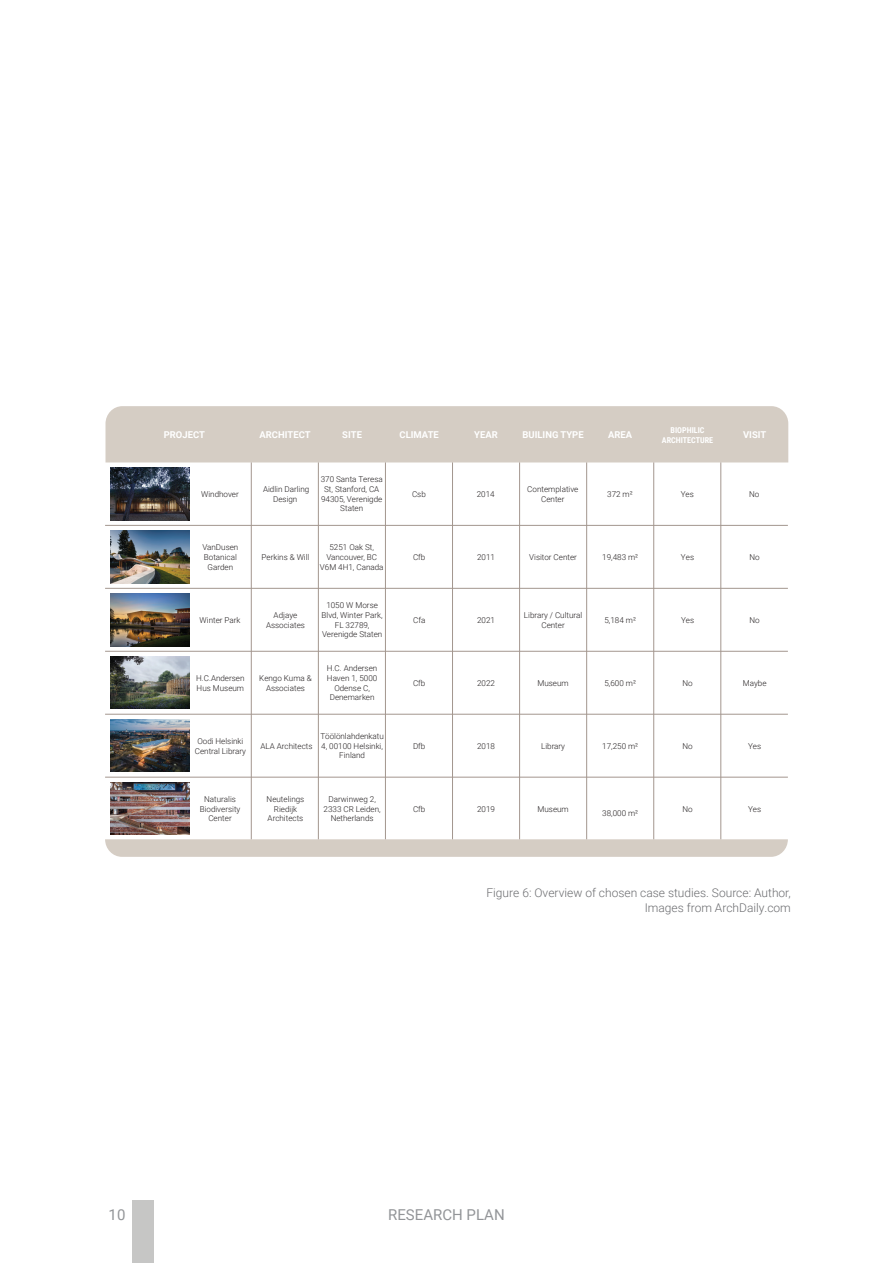
<style>
.page{position:relative;width:893px;height:1263px;background:#fff}
.page>*{position:absolute;margin:0;border:0;box-sizing:border-box;transform-origin:0 0}
.t1{font:15px "Roboto";color:#939598}
.t2{font:300 12px/14.4px "Roboto";color:#6c6d70;text-align:right}
.t3{font:700 9.45px "Roboto";color:#fff}
.t4{font:300 8.1px/9.8px "Roboto";color:#231f20;text-align:center}
.t5{font:700 8.1px/9.8px "Roboto Condensed";color:#fff;text-align:center}
</style>
<div class="page">
<div style="left:132px;top:1200px;width:21px;height:63px;background:#c6c6c5"></div>
<svg style="left:105px;top:839px;width:683px;height:18px;background:#d6cec6"></svg>
<div style="left:105px;top:406px;width:683px;height:56px;background:#d5cdc4"></div>
<hr style="left:105px;top:777px;width:683px;height:1px;background:#a3968e">
<hr style="left:105px;top:714px;width:683px;height:1px;background:#a3968e">
<hr style="left:105px;top:651px;width:683px;height:1px;background:#a3968e">
<hr style="left:105px;top:588px;width:683px;height:1px;background:#a3968e">
<hr style="left:105px;top:525px;width:683px;height:1px;background:#a3968e">
<hr style="left:653px;top:462px;width:1px;height:377px;background:#a3968e">
<hr style="left:586px;top:462px;width:1px;height:377px;background:#a3968e">
<hr style="left:519px;top:462px;width:1px;height:377px;background:#a3968e">
<hr style="left:452px;top:462px;width:1px;height:377px;background:#a3968e">
<hr style="left:385px;top:462px;width:1px;height:377px;background:#a3968e">
<hr style="left:318px;top:462px;width:1px;height:377px;background:#a3968e">
<hr style="left:251px;top:462px;width:1px;height:377px;background:#a3968e">
<hr style="left:721px;top:462px;width:1px;height:377px;background:#a3968e">
<img style="left:110px;top:468px;width:79px;height:52px">
<img style="left:111px;top:531px;width:78px;height:52px">
<img style="left:110px;top:593px;width:79px;height:53px">
<img style="left:111px;top:656px;width:78px;height:53px">
<img style="left:111px;top:782px;width:78px;height:53px">
<img style="left:111px;top:719px;width:78px;height:53px">
<p class="t3" style="left:164px;top:429px;width:43px">PROJECT</p>
<p class="t3" style="left:342px;top:429px;width:21px">SITE</p>
<p class="t3" style="left:400px;top:429px;width:41px">CLIMATE</p>
<p class="t3" style="left:474px;top:429px;width:25px">YEAR</p>
<p class="t3" style="left:523px;top:429px;width:63px">BUILING TYPE</p>
<p class="t3" style="left:608px;top:429px;width:26px">AREA</p>
<p class="t5" style="left:662px;top:425px;width:53px">BIOPHILIC<br>ARCHITECTURE</p>
<p class="t3" style="left:743px;top:429px;width:25px">VISIT</p>
<p class="t3" style="left:260px;top:429px;width:52px">ARCHITECT</p>
<p class="t4" style="left:201px;top:489px;width:39px">Windhover</p>
<p class="t4" style="left:263px;top:484px;width:48px">Aidlin Darling<br>Design</p>
<p class="t4" style="left:321px;top:474px;width:63px">370 Santa Teresa<br>St, Stanford, CA<br>94305, Verenigde<br>Staten</p>
<p class="t4" style="left:202px;top:542px;width:37px">VanDusen<br>Botanical<br>Garden</p>
<p class="t4" style="left:262px;top:552px;width:49px">Perkins &amp; Will</p>
<p class="t4" style="left:320px;top:542px;width:65px">5251 Oak St,<br>Vancouver, BC<br>V6M 4H1, Canada</p>
<p class="t4" style="left:200px;top:615px;width:42px">Winter Park</p>
<p class="t4" style="left:266px;top:610px;width:40px">Adjaye<br>Associates</p>
<p class="t4" style="left:322px;top:600px;width:63px">1050 W Morse<br>Blvd, Winter Park,<br>FL 32789,<br>Verenigde Staten</p>
<p class="t4" style="left:196px;top:673px;width:50px;text-align:left">H.C.Andersen<br>Hus Museum</p>
<p class="t4" style="left:327px;top:663px;width:52px">H.C. Andersen<br>Haven 1, 5000<br>Odense C,<br>Denemarken</p>
<p class="t4" style="left:259px;top:673px;width:54px">Kengo Kuma &amp;<br>Associates</p>
<p class="t4" style="left:412px;top:489px;width:15px">Csb</p>
<p class="t4" style="left:477px;top:489px;width:19px">2014</p>
<p class="t4" style="left:527px;top:484px;width:53px">Contemplative<br>Center</p>
<p class="t4" style="left:607px;top:489px;width:27px">372 m²</p>
<p class="t4" style="left:681px;top:489px;width:15px">Yes</p>
<p class="t4" style="left:749px;top:489px;width:12px">No</p>
<p class="t4" style="left:413px;top:552px;width:14px">Cfb</p>
<p class="t4" style="left:477px;top:552px;width:19px">2011</p>
<p class="t4" style="left:529px;top:552px;width:49px">Visitor Center</p>
<p class="t4" style="left:602px;top:552px;width:37px">19,483 m²</p>
<p class="t4" style="left:681px;top:552px;width:15px">Yes</p>
<p class="t4" style="left:749px;top:552px;width:12px">No</p>
<p class="t4" style="left:413px;top:615px;width:14px">Cfa</p>
<p class="t4" style="left:477px;top:615px;width:19px">2021</p>
<p class="t4" style="left:524px;top:610px;width:60px">Library / Cultural<br>Center</p>
<p class="t4" style="left:604px;top:615px;width:33px">5,184 m²</p>
<p class="t4" style="left:681px;top:615px;width:15px">Yes</p>
<p class="t4" style="left:749px;top:615px;width:12px">No</p>
<p class="t4" style="left:413px;top:678px;width:14px">Cfb</p>
<p class="t4" style="left:477px;top:678px;width:19px">2022</p>
<p class="t4" style="left:537px;top:678px;width:33px">Museum</p>
<p class="t4" style="left:604px;top:678px;width:33px">5,600 m²</p>
<p class="t4" style="left:682px;top:678px;width:12px">No</p>
<p class="t4" style="left:743px;top:678px;width:25px">Maybe</p>
<p class="t4" style="left:195px;top:736px;width:53px">Oodi Helsinki<br>Central Library</p>
<p class="t4" style="left:320px;top:731px;width:65px">Töölönlahdenkatu<br>4, 00100 Helsinki,<br>Finland</p>
<p class="t4" style="left:413px;top:741px;width:14px">Dfb</p>
<p class="t4" style="left:477px;top:741px;width:19px">2018</p>
<p class="t4" style="left:541px;top:741px;width:25px">Library</p>
<p class="t4" style="left:602px;top:741px;width:37px">17,250 m²</p>
<p class="t4" style="left:682px;top:741px;width:12px">No</p>
<p class="t4" style="left:748px;top:741px;width:15px">Yes</p>
<p class="t4" style="left:200px;top:794px;width:42px">Naturalis<br>Biodiversity<br>Center</p>
<p class="t4" style="left:324px;top:794px;width:59px">Darwinweg 2,<br>2333 CR Leiden,<br>Netherlands</p>
<p class="t4" style="left:413px;top:803px;width:14px">Cfb</p>
<p class="t4" style="left:477px;top:803px;width:19px">2019</p>
<p class="t4" style="left:537px;top:803px;width:33px">Museum</p>
<p class="t4" style="left:260px;top:741px;width:54px">ALA Architects</p>
<p class="t4" style="left:267px;top:794px;width:39px">Neutelings<br>Riedijk<br>Architects</p>
<p class="t4" style="left:682px;top:803px;width:12px">No</p>
<p class="t4" style="left:748px;top:803px;width:15px">Yes</p>
<p class="t4" style="left:602px;top:808px;width:37px">38,000 m²</p>
<p class="t2" style="left:486px;top:885px;width:306px">Figure 6: Overview of chosen case studies. Source: Author,<br>Images from ArchDaily.com</p>
<h1 class="t1" style="left:109px;top:1204px;width:18px">10</h1>
<h1 class="t1" style="left:388px;top:1204px;width:118px">RESEARCH PLAN</h1>
</div>
